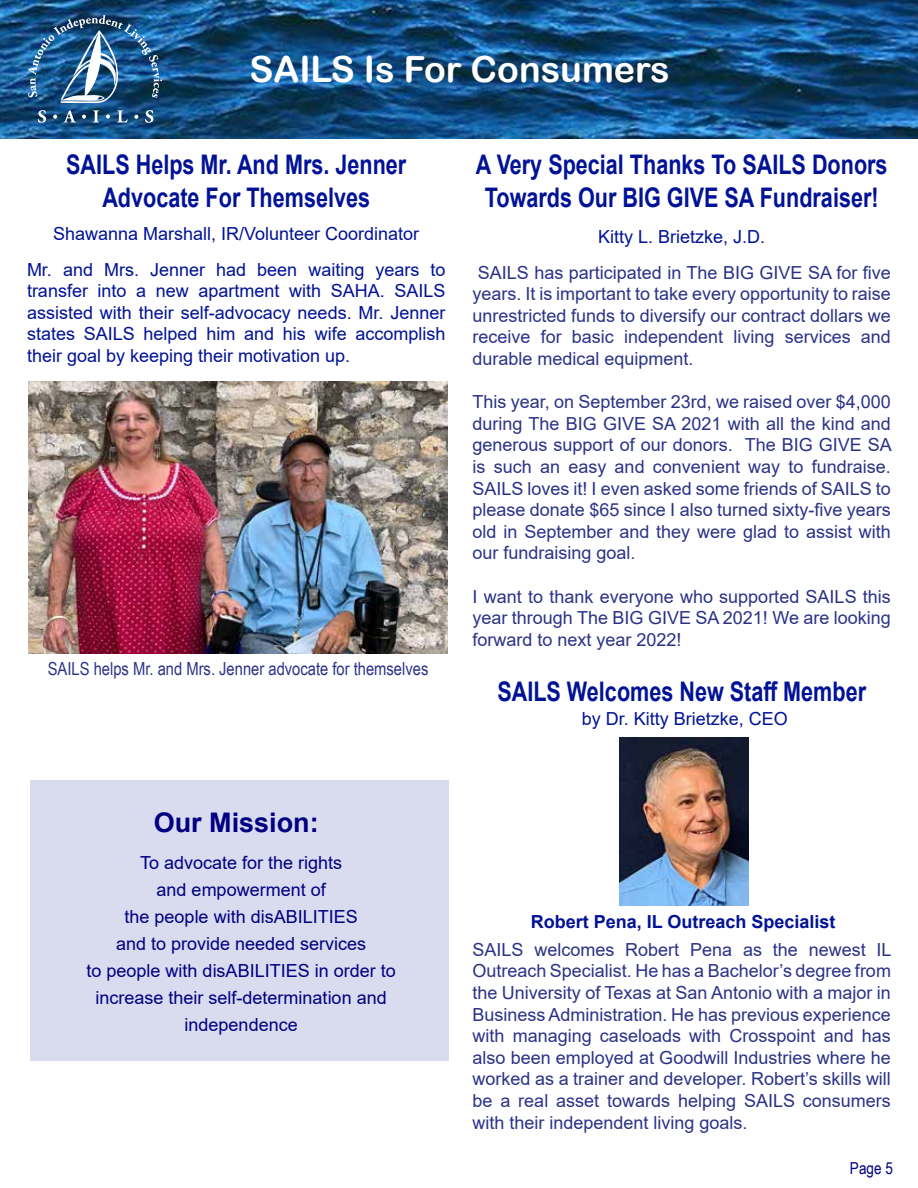
<style>
.page{position:relative;width:918px;height:1188px;background:#fff}
.page>*{position:absolute;margin:0;border:0;box-sizing:border-box;transform-origin:0 0}
.t1{font:36px "Arial Rounded MT Bold";color:#fff}
.t2{font:700 27px/32.4px "Arial";color:#011296;text-align:center;scale:.8 1}
.t3{font:700 27px "Arial";color:#000080}
.t4{font:18px/21.6px "Arial";color:#2b3287;text-align:justify}
.t5{font:18px/21.6px "Arial";color:#011296;text-align:justify}
.t6{font:18px/27px "Arial";color:#000080;text-align:center}
.t7{font:18px "Arial Narrow";color:#2b3287}
.t8{font:700 18px "Arial";color:#011296}
.t9{font:16.5px "Arial Narrow";color:#000080}
</style>
<div class="page">
<img style="left:0;top:0;width:918px;height:138px">
<img style="left:28px;top:15px;width:134px;height:88px">
<svg style="left:38px;top:110px;width:8px;height:13px"></svg>
<svg style="left:63px;top:110px;width:13px;height:12px"></svg>
<svg style="left:93px;top:110px;width:6px;height:12px"></svg>
<svg style="left:117px;top:110px;width:11px;height:12px"></svg>
<svg style="left:145px;top:110px;width:8px;height:13px"></svg>
<svg style="left:53px;top:115px;width:4px;height:4px"></svg>
<svg style="left:82px;top:115px;width:4px;height:4px"></svg>
<svg style="left:106px;top:115px;width:4px;height:4px"></svg>
<svg style="left:134px;top:115px;width:4px;height:4px"></svg>
<img style="left:29px;top:382px;width:418px;height:272px">
<img style="left:619px;top:737px;width:130px;height:169px">
<div style="left:30px;top:780px;width:418px;height:281px;background:#d9dbef"></div>
<h1 class="t1" style="left:249px;top:48px;width:422px">SAILS Is For Consumers</h1>
<h2 class="t2" style="left:66px;top:149px;width:427px">SAILS Helps Mr. And Mrs. Jenner<br>Advocate For Themselves</h2>
<p class="t5" style="left:53px;top:223px;width:368px">Shawanna Marshall, IR/Volunteer Coordinator</p>
<p class="t5" style="left:27px;top:258px;width:420px">Mr. and Mrs. Jenner had been waiting years to transfer into a new apartment with SAHA. SAILS assisted with their self-advocacy needs. Mr. Jenner states SAILS helped him and his wife accomplish their goal by keeping their motivation up.</p>
<p class="t7" style="left:48px;top:656px;width:382px">SAILS helps Mr. and Mrs. Jenner advocate for themselves</p>
<h2 class="t2" style="left:476px;top:149px;width:516px">A Very Special Thanks To SAILS Donors<br>Towards Our BIG GIVE SA Fundraiser!</h2>
<p class="t5" style="left:598px;top:226px;width:169px">Kitty L. Brietzke, J.D.</p>
<p class="t4" style="left:472px;top:261px;width:420px;text-indent:5px">SAILS has participated in The BIG GIVE SA for five years. It is important to take every opportunity to raise unrestricted funds to diversify our contract dollars we receive for basic independent living services and durable medical equipment.</p>
<p class="t4" style="left:472px;top:391px;width:421px">This year, on September 23rd, we raised over $4,000 during The BIG GIVE SA 2021 with all the kind and generous support of our donors. The BIG GIVE SA is such an easy and convenient way to fundraise.<br>SAILS loves it! I even asked some friends of SAILS to please donate $65 since I also turned sixty-five years old in September and they were glad to assist with our fundraising goal.</p>
<p class="t4" style="left:472px;top:585px;width:420px">I want to thank everyone who supported SAILS this year through The BIG GIVE SA 2021! We are looking forward to next year 2022!</p>
<h2 class="t2" style="left:497px;top:676px;width:462px">SAILS Welcomes New Staff Member</h2>
<p class="t5" style="left:582px;top:708px;width:208px">by Dr. Kitty Brietzke, CEO</p>
<h2 class="t3" style="left:154px;top:804px;width:167px">Our Mission:</h2>
<p class="t6" style="left:87px;top:849px;width:311px">To advocate for the rights<br>and empowerment of<br>the people with disABILITIES<br>and to provide needed services<br>to people with disABILITIES in order to increase their self-determination and independence</p>
<p class="t8" style="left:531px;top:909px;width:306px">Robert Pena, IL Outreach Specialist</p>
<p class="t4" style="left:472px;top:939px;width:421px">SAILS welcomes Robert Pena as the newest IL Outreach Specialist. He has a Bachelor’s degree from the University of Texas at San Antonio with a major in Business Administration. He has previous experience with managing caseloads with Crosspoint and has also been employed at Goodwill Industries where he worked as a trainer and developer. Robert’s skills will be a real asset towards helping SAILS consumers with their independent living goals.</p>
<p class="t9" style="left:850px;top:1156px;width:44px">Page 5</p>
</div>
